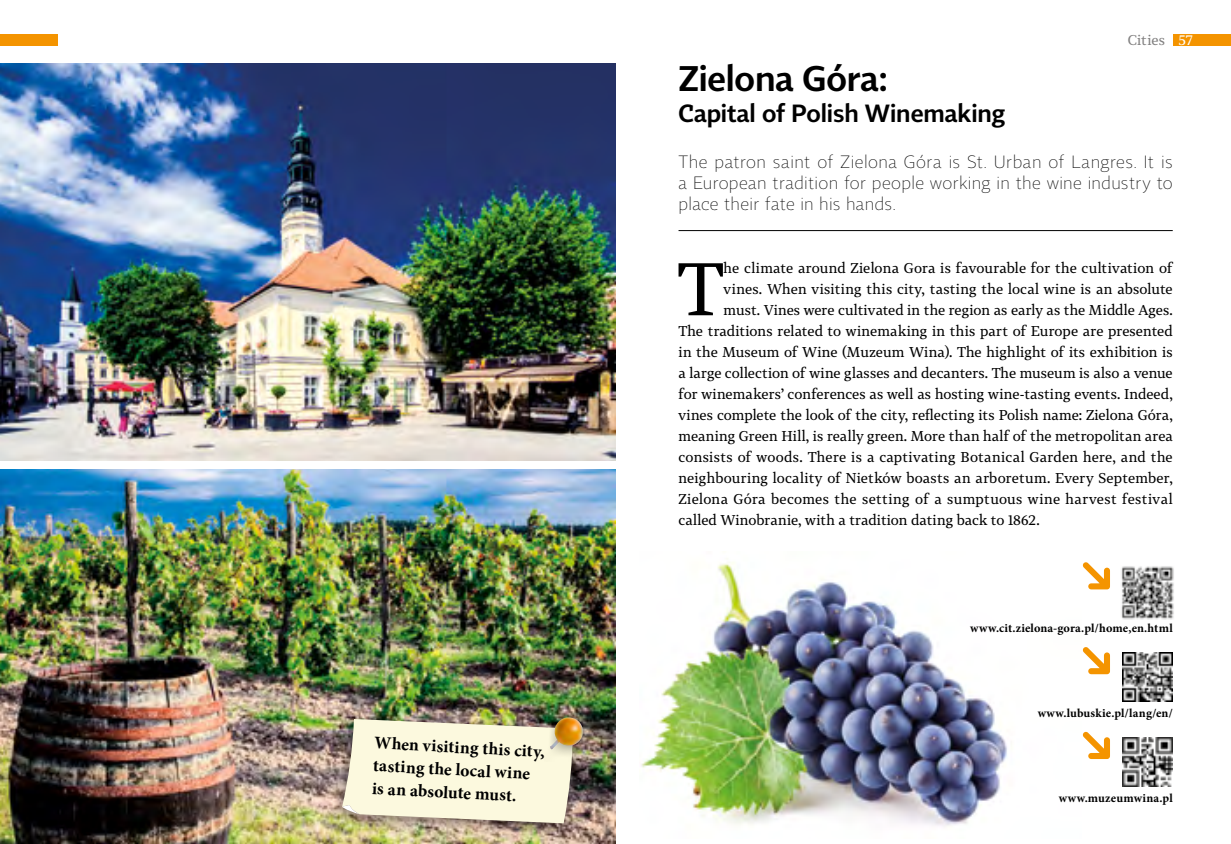
<style>
.page{position:relative;width:1231px;height:844px;background:#fff}
.page>*{position:absolute;margin:0;border:0;box-sizing:border-box;transform-origin:0 0}
.t1{font:73.15px "Tabac G3";color:#000}
.t2{font:300 35px "Tabac Sans";letter-spacing:-.005em;color:#000}
.t3{font:300 24.5px "Tabac Sans";letter-spacing:-.005em;color:#000}
.t4{font:100 17.5px/21px "Tabac Sans";letter-spacing:.015em;color:#000;text-align:justify}
.t5{font:700 17.5px/22.8px "Minion Pro";color:#000}
.t6{font:14px "Tabac G3";letter-spacing:.01em;color:#000}
.t7{font:14px "Tabac G3";letter-spacing:.01em;color:#818080}
.t8{font:700 12.25px "Minion Pro";letter-spacing:.01em;color:#000}
.s1{color:#fff}
</style>
<div class="page">
<img style="left:0;top:63px;width:615px;height:398px">
<img style="left:0;top:469px;width:615px;height:374px">
<img style="left:641px;top:562px;width:366px;height:264px">
<div style="left:330px;top:713px;width:250px;height:124px;background:#000;opacity:.4"></div>
<svg style="left:342px;top:718px;width:231px;height:105px;background:#ede8ce"></svg>
<div style="left:544px;top:710px;width:52px;height:51px;background:#000;opacity:.4"></div>
<img style="left:549px;top:717px;width:35px;height:33px">
<svg style="left:1082px;top:562px;width:27px;height:27px"></svg>
<img style="left:1121px;top:566px;width:53px;height:54px">
<svg style="left:1082px;top:647px;width:27px;height:27px"></svg>
<img style="left:1122px;top:652px;width:49px;height:49px">
<svg style="left:1082px;top:731px;width:27px;height:27px"></svg>
<img style="left:1122px;top:737px;width:49px;height:49px">
<hr style="left:678px;top:230px;width:494px;height:1px;background:#000">
<div style="left:1172px;top:33px;width:58px;height:12px;background:#f49400"></div>
<div style="left:0;top:33px;width:58px;height:12px;background:#f49400"></div>
<p class="t5" style="left:375px;top:731px;width:172px;rotate:3deg">When visiting this city, tasting the local wine is an absolute must.</p>
<p class="t7" style="left:1127px;top:30px;width:67px">Cities <span class="s1">57</span></p>
<h2 class="t2" style="left:678px;top:57px;width:211px">Zielona Góra:</h2>
<h3 class="t3" style="left:678px;top:98px;width:328px">Capital of Polish Winemaking</h3>
<p class="t4" style="left:678px;top:152px;width:495px">The patron saint of Zielona Góra is St. Urban of Langres. It is a European tradition for people working in the wine industry to place their fate in his hands.</p>
<h1 class="t1" style="left:677px;top:239px;width:49px">T</h1>
<p class="t6" style="left:723px;top:258px;width:450px">he climate around Zielona Gora is favourable for the cultivation of</p>
<p class="t6" style="left:723px;top:279px;width:450px">vines. When visiting this city, tasting the local wine is an absolute</p>
<p class="t6" style="left:723px;top:300px;width:450px">must. Vines were cultivated in the region as early as the Middle Ages.</p>
<p class="t6" style="left:678px;top:321px;width:495px">The traditions related to winemaking in this part of Europe are presented</p>
<p class="t6" style="left:678px;top:342px;width:495px">in the Museum of Wine (Muzeum Wina). The highlight of its exhibition is</p>
<p class="t6" style="left:678px;top:363px;width:495px">a large collection of wine glasses and decanters. The museum is also a venue</p>
<p class="t6" style="left:678px;top:384px;width:495px">for winemakers’ conferences as well as hosting wine-tasting events. Indeed,</p>
<p class="t6" style="left:678px;top:405px;width:495px">vines complete the look of the city, reflecting its Polish name: Zielona Góra,</p>
<p class="t6" style="left:678px;top:426px;width:495px">meaning Green Hill, is really green. More than half of the metropolitan area</p>
<p class="t6" style="left:678px;top:447px;width:495px">consists of woods. There is a captivating Botanical Garden here, and the</p>
<p class="t6" style="left:678px;top:468px;width:495px">neighbouring locality of Nietków boasts an arboretum. Every September,</p>
<p class="t6" style="left:678px;top:489px;width:495px">Zielona Góra becomes the setting of a sumptuous wine harvest festival</p>
<p class="t6" style="left:678px;top:510px;width:362px">called Winobranie, with a tradition dating back to 1862.</p>
<p class="t8" style="left:970px;top:619px;width:204px">www.cit.zielona-gora.pl/home,en.html</p>
<p class="t8" style="left:1037px;top:704px;width:136px">www.lubuskie.pl/lang/en/</p>
<p class="t8" style="left:1058px;top:788px;width:115px">www.muzeumwina.pl</p>
</div>
